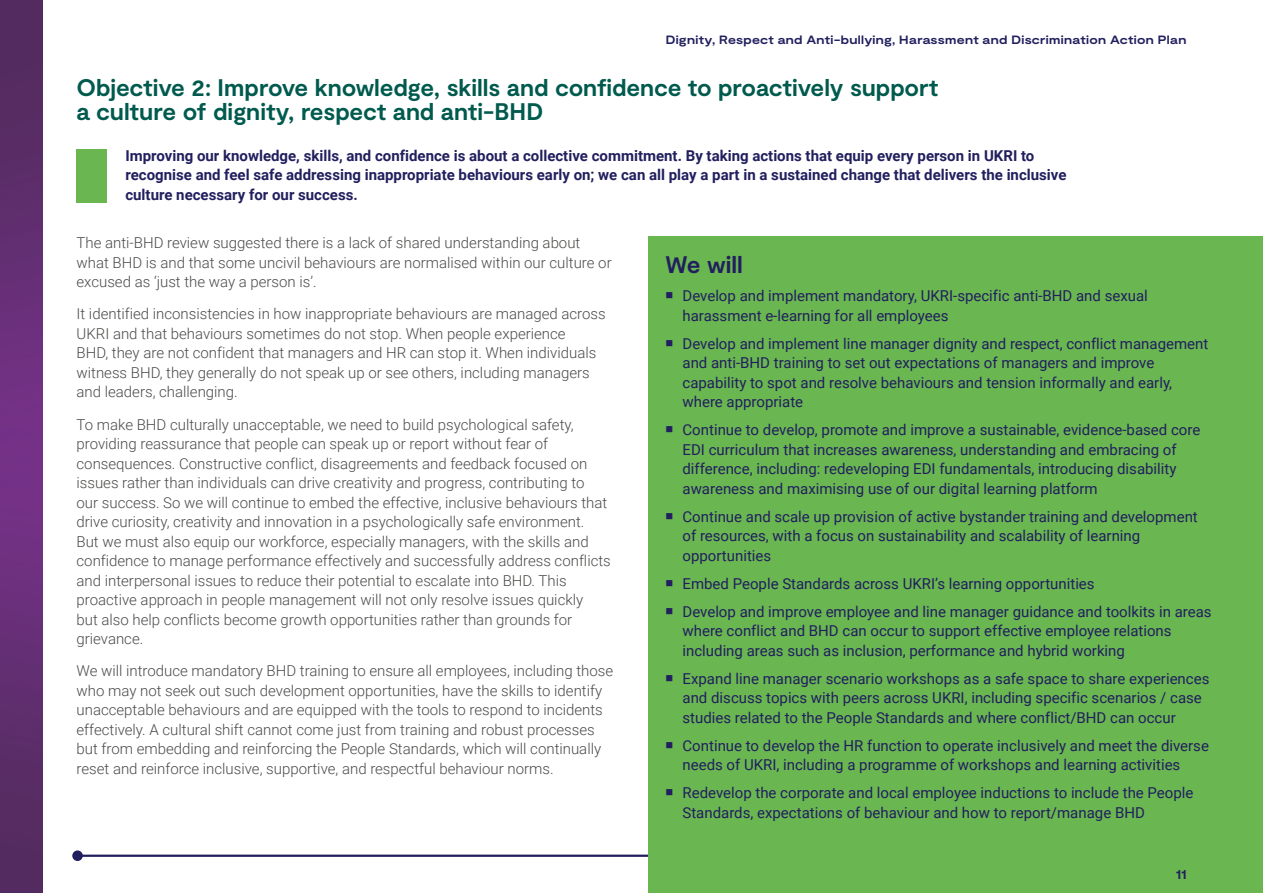
<style>
.page{position:relative;width:1263px;height:893px;background:#fff}
.page>*{position:absolute;margin:0;border:0;box-sizing:border-box;transform-origin:0 0}
.Header_3{font:700 24px/24px "Moderat";letter-spacing:-.005em;color:#005a4e}
.Header_3-2{font:700 24px "Moderat";letter-spacing:-.005em;color:#211f5e}
.Body_Copy{font:300 15px/19.5px "Roboto";color:#4a4a49}
.t1{font:15px/19.5px "Roboto";color:#211f5e}
.Body_Copy-2{font:700 15px/19.5px "Roboto";color:#211f5e}
.t2{font:700 expanded 12.75px "Moderat";color:#211f5e}
.t3{font:700 expanded 12px "Moderat";letter-spacing:.025em;color:#211f5e}
</style>
<div class="page">
<hr style="left:78px;top:855px;width:1185px;height:2px;background:#211f5e">
<div style="left:72px;top:850px;width:11px;height:11px;background:#211f5e;border-radius:50%"></div>
<img style="left:0;top:0;width:43px;height:893px">
<div style="left:648px;top:237px;width:615px;height:656px;background:#6ab651"></div>
<div style="left:77px;top:150px;width:30px;height:53px;background:#6ab651"></div>
<p class="t3" style="left:666px;top:32px;width:522px">Dignity, Respect and Anti-bullying, Harassment and Discrimination Action Plan</p>
<h3 class="Header_3" style="left:77px;top:77px;width:863px">Objective 2: Improve knowledge, skills and confidence to proactively support a culture of dignity, respect and anti-BHD</h3>
<p class="Body_Copy-2" style="left:125px;top:145px;width:942px">Improving our knowledge, skills, and confidence is about a collective commitment. By taking actions that equip every person in UKRI to recognise and feel safe addressing inappropriate behaviours early on; we can all play a part in a sustained change that delivers the inclusive culture necessary for our success.</p>
<p class="Body_Copy" style="left:77px;top:232px;width:537px">The anti-BHD review suggested there is a lack of shared understanding about what BHD is and that some uncivil behaviours are normalised within our culture or excused as ‘just the way a person is’.</p>
<p class="Body_Copy" style="left:77px;top:304px;width:531px">It identified inconsistencies in how inappropriate behaviours are managed across UKRI and that behaviours sometimes do not stop. When people experience<br>BHD, they are not confident that managers and HR can stop it. When individuals witness BHD, they generally do not speak up or see others, including managers and leaders, challenging.</p>
<p class="Body_Copy" style="left:77px;top:414px;width:536px">To make BHD culturally unacceptable, we need to build psychological safety, providing reassurance that people can speak up or report without fear of consequences. Constructive conflict, disagreements and feedback focused on issues rather than individuals can drive creativity and progress, contributing to<br>our success. So we will continue to embed the effective, inclusive behaviours that drive curiosity, creativity and innovation in a psychologically safe environment.<br>But we must also equip our workforce, especially managers, with the skills and confidence to manage performance effectively and successfully address conflicts and interpersonal issues to reduce their potential to escalate into BHD. This proactive approach in people management will not only resolve issues quickly<br>but also help conflicts become growth opportunities rather than grounds for grievance.</p>
<p class="Body_Copy" style="left:77px;top:661px;width:538px">We will introduce mandatory BHD training to ensure all employees, including those who may not seek out such development opportunities, have the skills to identify unacceptable behaviours and are equipped with the tools to respond to incidents effectively. A cultural shift cannot come just from training and robust processes but from embedding and reinforcing the People Standards, which will continually reset and reinforce inclusive, supportive, and respectful behaviour norms.</p>
<h3 class="Header_3-2" style="left:665px;top:251px;width:79px">We will</h3>
<p class="t1" style="left:682px;top:285px;width:467px">Develop and implement mandatory, UKRI-specific anti-BHD and sexual harassment e-learning for all employees</p>
<p class="t1" style="left:682px;top:333px;width:527px">Develop and implement line manager dignity and respect, conflict management and anti-BHD training to set out expectations of managers and improve capability to spot and resolve behaviours and tension informally and early, where appropriate</p>
<p class="t1" style="left:682px;top:419px;width:519px">Continue to develop, promote and improve a sustainable, evidence-based core EDI curriculum that increases awareness, understanding and embracing of difference, including: redeveloping EDI fundamentals, introducing disability awareness and maximising use of our digital learning platform</p>
<p class="t1" style="left:682px;top:506px;width:517px">Continue and scale up provision of active bystander training and development of resources, with a focus on sustainability and scalability of learning opportunities</p>
<p class="t1" style="left:682px;top:573px;width:414px">Embed People Standards across UKRI’s learning opportunities</p>
<p class="t1" style="left:682px;top:601px;width:531px">Develop and improve employee and line manager guidance and toolkits in areas where conflict and BHD can occur to support effective employee relations including areas such as inclusion, performance and hybrid working</p>
<p class="t1" style="left:682px;top:668px;width:528px">Expand line manager scenario workshops as a safe space to share experiences and discuss topics with peers across UKRI, including specific scenarios / case studies related to the People Standards and where conflict/BHD can occur</p>
<p class="t1" style="left:682px;top:735px;width:528px">Continue to develop the HR function to operate inclusively and meet the diverse needs of UKRI, including a programme of workshops and learning activities</p>
<p class="t1" style="left:682px;top:782px;width:512px">Redevelop the corporate and local employee inductions to include the People<br>Standards, expectations of behaviour and how to report/manage BHD</p>
<p class="t2" style="left:1176px;top:868px;width:12px">11</p>
</div>
